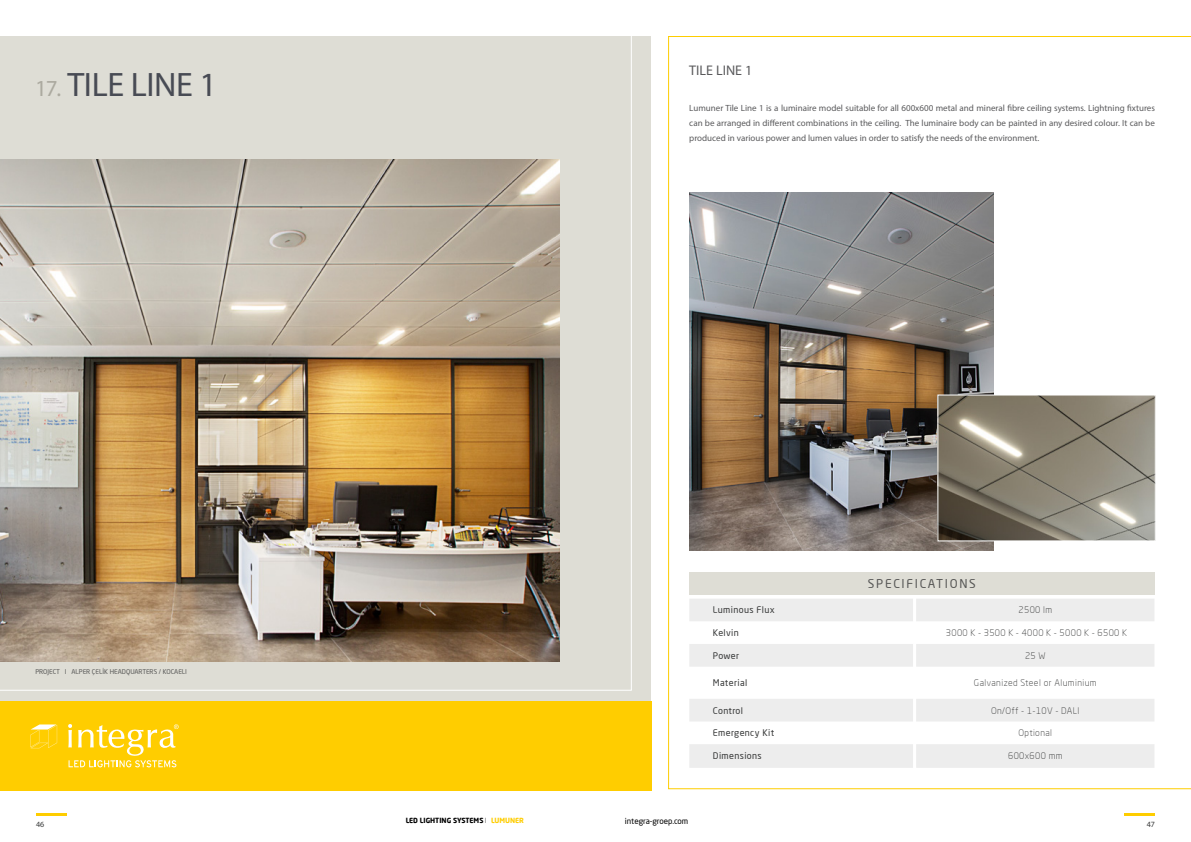
<style>
.page{position:relative;width:1191px;height:842px;background:#fff}
.page>*{position:absolute;margin:0;border:0;box-sizing:border-box;transform-origin:0 0}
.t1{font:34px "Myriad Pro";letter-spacing:-.01em;color:#484b54}
.t2{font:14px "Myriad Pro";color:#5a5a5c}
.t3{font:12px "Neo Sans Pro";letter-spacing:.14em;color:#575756}
.t4{font:9px/15px "Myriad Pro";color:#5a5a5c;text-align:justify}
.t5{font:300 9px "Neo Sans Pro";letter-spacing:.04em;color:#373838}
.t6{font:9px "Neo Sans Pro";letter-spacing:.04em;color:#373838}
.t7{font:8px "Neo Sans Pro";color:#000}
.t8{font:8px "Myriad Pro";color:#373838}
.t9{font:700 7px "Neo Sans Pro";color:#000}
.t10{font:6.5px "Neo Sans Pro";color:#575756}
.s1{font-size:23px;color:#acaaa0}
.s2{font-weight:300}
.s3{color:#fecd00}
</style>
<div class="page">
<hr style="left:36px;top:813px;width:31px;height:3px;background:#fecd00">
<div style="left:0;top:36px;width:595px;height:655px;background:#deddd5"></div>
<img style="left:0;top:160px;width:559px;height:501px">
<hr style="left:1124px;top:813px;width:31px;height:3px;background:#fecd00">
<div style="left:595px;top:36px;width:56px;height:753px;background:#deddd5"></div>
<svg style="left:595px;top:36px;width:37px;height:655px"></svg>
<svg style="left:668px;top:36px;width:523px;height:753px"></svg>
<div style="left:689px;top:572px;width:465px;height:24px;background:#deddd5"></div>
<hr style="left:689px;top:596px;width:465px;height:3px;background:#fff">
<svg style="left:689px;top:599px;width:465px;height:169px;fill:#ededed"></svg>
<svg style="left:913px;top:599px;width:3px;height:184px"></svg>
<img style="left:689px;top:193px;width:304px;height:358px">
<img style="left:939px;top:397px;width:214px;height:142px">
<div style="left:0;top:701px;width:651px;height:89px;background:#ffcd00"></div>
<svg style="left:30px;top:724px;width:149px;height:43px"></svg>
<p class="t1" style="left:35px;top:63px;width:183px"><span class="s1">17.</span> TILE LINE 1</p>
<p class="t10" style="left:35px;top:667px;width:153px">PROJECT I ALPER ÇELİK HEADQUARTERS / KOCAELI</p>
<p class="t8" style="left:36px;top:819px;width:10px">46</p>
<p class="t2" style="left:689px;top:62px;width:64px">TILE LINE 1</p>
<p class="t4" style="left:689px;top:101px;width:467px">Lumuner Tile Line 1 is a luminaire model suitable for all 600x600 metal and mineral fibre ceiling systems. Lightning fixtures can be arranged in different combinations in the ceiling. The luminaire body can be painted in any desired colour. It can be produced in various power and lumen values in order to satisfy the needs of the environment.</p>
<p class="t9" style="left:406px;top:816px;width:120px">LED LIGHTING SYSTEMS <span class="s2">I</span> <span class="s3">LUMUNER</span></p>
<p class="t7" style="left:625px;top:816px;width:65px">integra-groep.com</p>
<p class="t3" style="left:868px;top:577px;width:109px">SPECIFICATIONS</p>
<p class="t6" style="left:713px;top:605px;width:63px">Luminous Flux</p>
<p class="t5" style="left:1018px;top:605px;width:35px">2500 lm</p>
<p class="t6" style="left:713px;top:627px;width:27px">Kelvin</p>
<p class="t5" style="left:946px;top:627px;width:183px">3000 K - 3500 K - 4000 K - 5000 K - 6500 K</p>
<p class="t6" style="left:713px;top:650px;width:28px">Power</p>
<p class="t5" style="left:1025px;top:650px;width:22px">25 W</p>
<p class="t6" style="left:713px;top:677px;width:36px">Material</p>
<p class="t5" style="left:974px;top:677px;width:124px">Galvanized Steel or Aluminium</p>
<p class="t6" style="left:713px;top:705px;width:32px">Control</p>
<p class="t5" style="left:991px;top:705px;width:90px">On/Off - 1-10V - DALI</p>
<p class="t6" style="left:713px;top:727px;width:63px">Emergency Kit</p>
<p class="t5" style="left:1018px;top:727px;width:35px">Optional</p>
<p class="t6" style="left:713px;top:751px;width:50px">Dimensions</p>
<p class="t5" style="left:1008px;top:751px;width:56px">600x600 mm</p>
<p class="t8" style="left:1146px;top:819px;width:10px">47</p>
</div>
